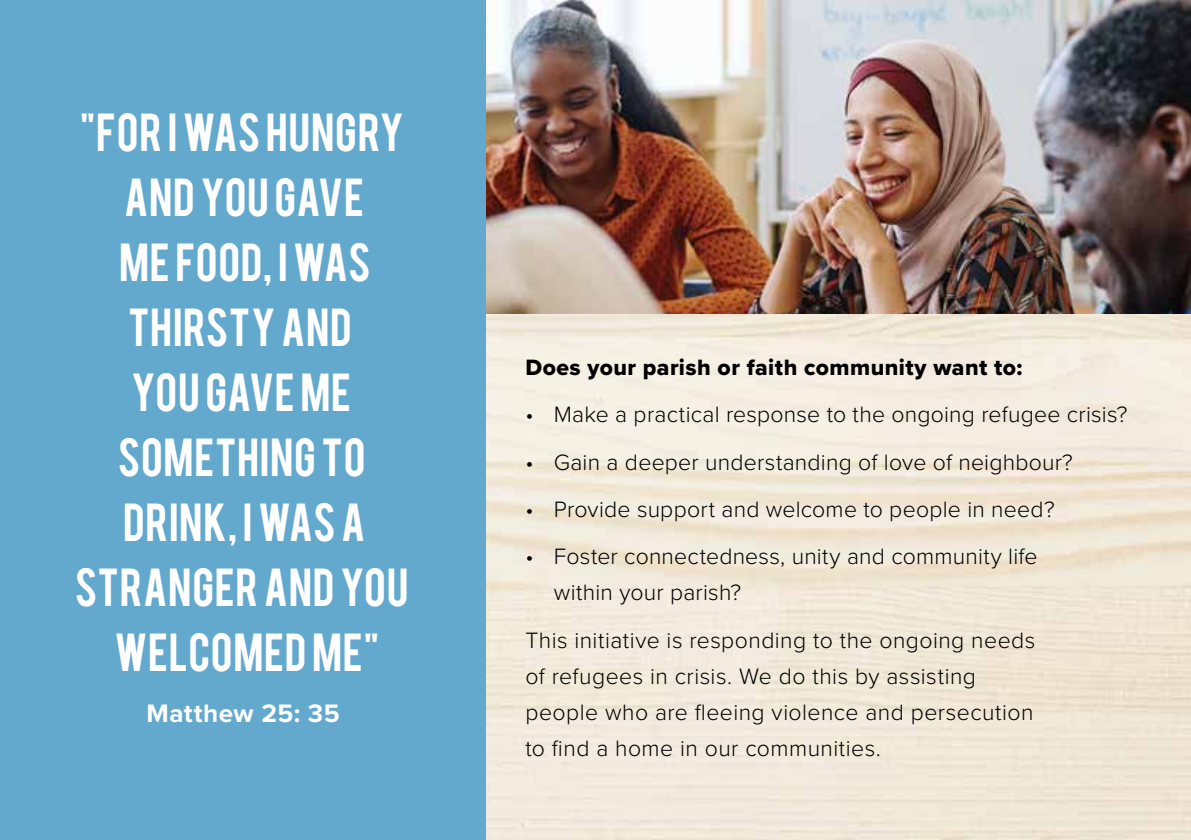
<style>
.page{position:relative;width:1191px;height:840px;background:#fff}
.page>*{position:absolute;margin:0;border:0;box-sizing:border-box;transform-origin:0 0}
.t1{font:42px/65px "Bebas";letter-spacing:.015em;color:#fff;text-align:center}
.t2{font:700 26.2px "Proxima Nova";letter-spacing:.015em;color:#fff}
.t3{font:300 23px/36px "Proxima Nova";letter-spacing:.01em;color:#000}
.t4{font:23px "Proxima Nova Extrabld";letter-spacing:.02em;color:#000}
</style>
<div class="page">
<img style="left:486px;top:0;width:705px;height:314px">
<div style="left:0;top:0;width:486px;height:839px;background:#63a8cd"></div>
<h1 class="t1" style="left:75px;top:97px;width:335px">"FOR I WAS HUNGRY<br>AND YOU GAVE<br>ME FOOD, IWAS<br>THIRSTY AND<br>YOU GAVE ME<br>SOMETHING TO<br>DRINK, I WAS A<br>STRANGER AND YOU<br>WELCOMED ME"</h1>
<p class="t2" style="left:146px;top:693px;width:195px">Matthew 25: 35</p>
<p class="t4" style="left:525px;top:350px;width:498px">Does your parish or faith community want to:</p>
<p class="t3" style="left:525px;top:395px;width:603px">• Make a practical response to the ongoing refugee crisis?</p>
<p class="t3" style="left:525px;top:442px;width:549px">• Gain a deeper understanding of love of neighbour?</p>
<p class="t3" style="left:525px;top:490px;width:531px">• Provide support and welcome to people in need?</p>
<p class="t3" style="left:554px;top:537px;width:485px;text-indent:-28px">• Foster connectedness, unity and community life within your parish?</p>
<p class="t3" style="left:525px;top:620px;width:511px">This initiative is responding to the ongoing needs of refugees in crisis. We do this by assisting people who are fleeing violence and persecution to find a home in our communities.</p>
</div>
